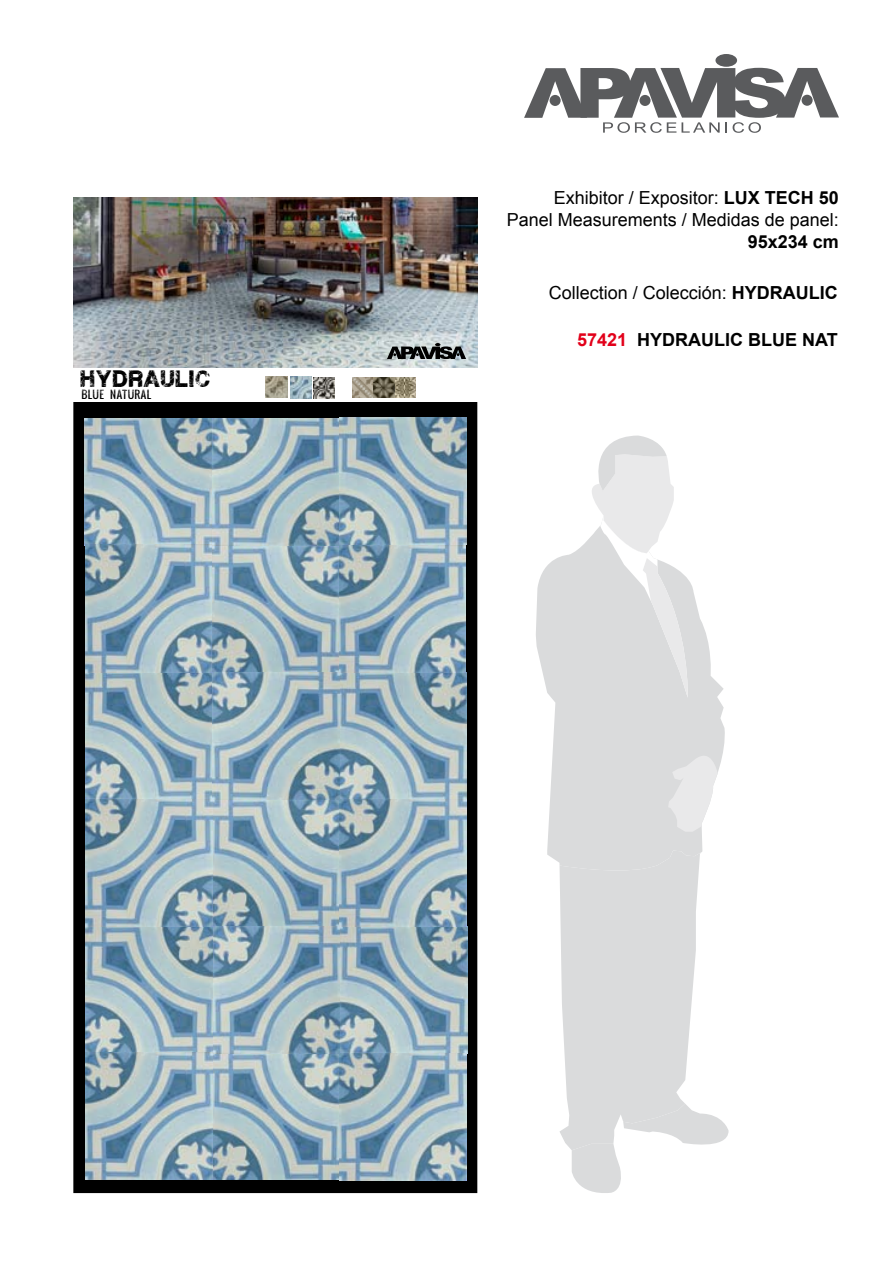
<style>
.page{position:relative;width:893px;height:1263px;background:#fff}
.page>*{position:absolute;margin:0;border:0;box-sizing:border-box;transform-origin:0 0}
.t1{font:18.9px "Plane Crash";color:#000}
.t2{font:18px/21.6px "Arial";color:#000;text-align:right}
.t3{font:700 18px "Arial";color:#000}
.t4{font:10.65px "Skyfall";letter-spacing:.04em;color:#000}
.s1{font-weight:700}
.s2{color:#e2001a}
</style>
<div class="page">
<div style="left:75px;top:199px;width:401px;height:992px;background:#000"></div>
<div style="left:73px;top:198px;width:404px;height:995px;border:3px solid #000"></div>
<div style="left:715px;top:54px;width:22px;height:13px;background:#5a5b5d;border-radius:50%"></div>
<svg style="left:524px;top:68px;width:315px;height:65px"></svg>
<svg style="left:536px;top:548px;width:189px;height:314px;fill:#dadbdc"></svg>
<svg style="left:580px;top:435px;width:110px;height:263px"></svg>
<svg style="left:559px;top:850px;width:170px;height:343px"></svg>
<svg style="left:668px;top:746px;width:50px;height:86px;background:#e6e7e8"></svg>
<img style="left:74px;top:198px;width:404px;height:171px">
<div style="left:72px;top:369px;width:406px;height:33px;background:#fff"></div>
<img style="left:290px;top:377px;width:21px;height:21px">
<img style="left:266px;top:376px;width:21px;height:21px">
<svg style="left:387px;top:343px;width:79px;height:16px"></svg>
<img style="left:314px;top:377px;width:21px;height:21px">
<img style="left:352px;top:377px;width:63px;height:21px">
<img style="left:85px;top:418px;width:382px;height:762px">
<p class="t1" style="left:80px;top:370px;width:132px">HYDRAULIC</p>
<p class="t4" style="left:81px;top:389px;width:71px">BLUE NATURAL</p>
<p class="t2" style="left:507px;top:188px;width:334px">Exhibitor / Expositor: <span class="s1">LUX TECH 50<br></span>Panel Measurements / Medidas de panel:</p>
<p class="t3" style="left:748px;top:229px;width:93px">95x234 cm</p>
<p class="t2" style="left:549px;top:282px;width:291px">Collection / Colección: <span class="s1">HYDRAULIC</span></p>
<p class="t3" style="left:577px;top:328px;width:262px"><span class="s2">57421</span> HYDRAULIC BLUE NAT</p>
</div>
